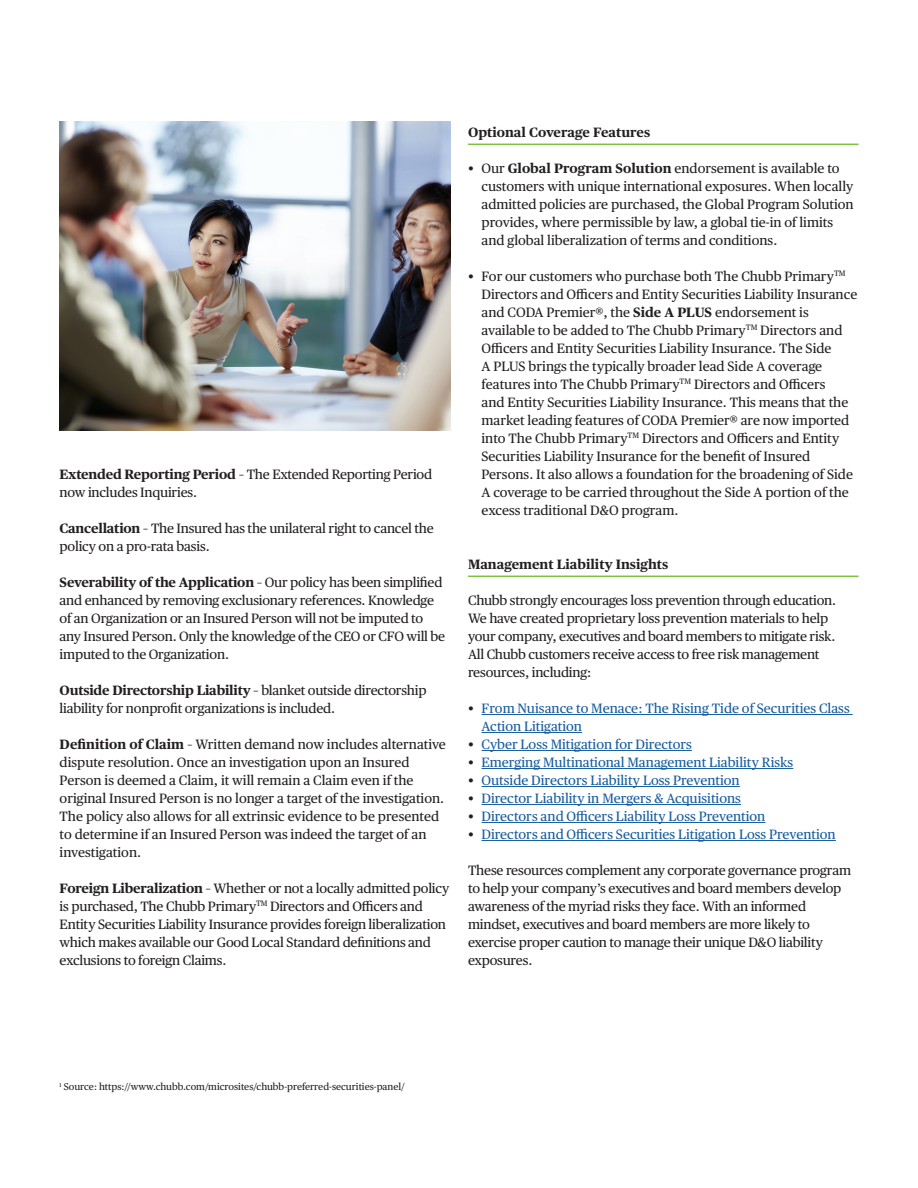
<style>
.page{position:relative;width:918px;height:1188px;background:#fff}
.page>*{position:absolute;margin:0;border:0;box-sizing:border-box;transform-origin:0 0}
.t1{font:13.5px/18px "Chubb Publico Text";letter-spacing:-.005em;color:#231f20}
.t2{font:13.5px/18px "Chubb Publico Text";color:#175d9e}
.t3{font:700 13.5px "Chubb Publico Text";color:#231f20}
.t4{font:9.75px "Chubb Publico Text";color:#231f20}
.s1{font-weight:700}
.s2{color:#231f20}
</style>
<div class="page">
<hr style="left:468px;top:144px;width:390px;height:1px;background:#7fc241">
<hr style="left:468px;top:576px;width:390px;height:1px;background:#7fc241">
<hr style="left:482px;top:714px;width:371px;height:1px;background:#175d9e">
<hr style="left:482px;top:732px;width:100px;height:1px;background:#175d9e">
<hr style="left:482px;top:750px;width:210px;height:1px;background:#175d9e">
<hr style="left:482px;top:768px;width:311px;height:1px;background:#175d9e">
<hr style="left:482px;top:786px;width:258px;height:1px;background:#175d9e">
<hr style="left:482px;top:804px;width:259px;height:1px;background:#175d9e">
<hr style="left:482px;top:822px;width:283px;height:1px;background:#175d9e">
<hr style="left:482px;top:840px;width:354px;height:1px;background:#175d9e">
<img style="left:60px;top:122px;width:390px;height:308px">
<p class="t1" style="left:60px;top:464px;width:374px"><span class="s1">Extended Reporting Period</span> – The Extended Reporting Period now includes Inquiries.</p>
<p class="t1" style="left:60px;top:518px;width:376px"><span class="s1">Cancellation</span> – The Insured has the unilateral right to cancel the policy on a pro-rata basis.</p>
<p class="t1" style="left:60px;top:572px;width:387px"><span class="s1">Severability of the Application</span> – Our policy has been simplified and enhanced by removing exclusionary references. Knowledge of an Organization or an Insured Person will not be imputed to any Insured Person. Only the knowledge of the CEO or CFO will be imputed to the Organization.</p>
<p class="t1" style="left:60px;top:680px;width:368px"><span class="s1">Outside Directorship Liability</span> – blanket outside directorship liability for nonprofit organizations is included.</p>
<p class="t1" style="left:60px;top:734px;width:388px"><span class="s1">Definition of Claim</span> – Written demand now includes alternative dispute resolution. Once an investigation upon an Insured Person is deemed a Claim, it will remain a Claim even if the original Insured Person is no longer a target of the investigation.<br>The policy also allows for all extrinsic evidence to be presented to determine if an Insured Person was indeed the target of an investigation.</p>
<p class="t1" style="left:60px;top:878px;width:391px"><span class="s1">Foreign Liberalization</span> – Whether or not a locally admitted policy is purchased, The Chubb Primary<sup>TM</sup> Directors and Officers and Entity Securities Liability Insurance provides foreign liberalization which makes available our Good Local Standard definitions and exclusions to foreign Claims.</p>
<p class="t3" style="left:468px;top:122px;width:184px">Optional Coverage Features</p>
<p class="t1" style="left:482px;top:158px;width:374px;text-indent:-14px">• Our <span class="s1">Global Program Solution</span> endorsement is available to customers with unique international exposures. When locally admitted policies are purchased, the Global Program Solution provides, where permissible by law, a global tie-in of limits and global liberalization of terms and conditions.</p>
<p class="t1" style="left:482px;top:266px;width:377px;text-indent:-13px">• For our customers who purchase both The Chubb Primary<sup>TM </sup>Directors and Officers and Entity Securities Liability Insurance and CODA Premier®, the <span class="s1">Side A PLUS</span> endorsement is available to be added to The Chubb Primary<sup>TM</sup> Directors and Officers and Entity Securities Liability Insurance. The Side<br>A PLUS brings the typically broader lead Side A coverage features into The Chubb Primary<sup>TM</sup> Directors and Officers<br>and Entity Securities Liability Insurance. This means that the market leading features of CODA Premier® are now imported into The Chubb Primary<sup>TM</sup> Directors and Officers and Entity Securities Liability Insurance for the benefit of Insured Persons. It also allows a foundation for the broadening of Side A coverage to be carried throughout the Side A portion of the excess traditional D&amp;O program.</p>
<p class="t3" style="left:468px;top:554px;width:202px">Management Liability Insights</p>
<p class="t1" style="left:468px;top:590px;width:370px">Chubb strongly encourages loss prevention through education.<br>We have created proprietary loss prevention materials to help your company, executives and board members to mitigate risk.<br>All Chubb customers receive access to free risk management resources, including:</p>
<p class="t2" style="left:482px;top:698px;width:370px;text-indent:-14px"><span class="s2">•</span> From Nuisance to Menace: The Rising Tide of Securities Class<br>Action Litigation</p>
<p class="t2" style="left:468px;top:734px;width:225px"><span class="s2">•</span> Cyber Loss Mitigation for Directors</p>
<p class="t2" style="left:468px;top:752px;width:327px"><span class="s2">•</span> Emerging Multinational Management Liability Risks</p>
<p class="t2" style="left:468px;top:770px;width:273px"><span class="s2">•</span> Outside Directors Liability Loss Prevention</p>
<p class="t2" style="left:468px;top:788px;width:275px"><span class="s2">•</span> Director Liability in Mergers &amp; Acquisitions</p>
<p class="t2" style="left:468px;top:806px;width:299px"><span class="s2">•</span> Directors and Officers Liability Loss Prevention</p>
<p class="t2" style="left:468px;top:824px;width:369px"><span class="s2">•</span> Directors and Officers Securities Litigation Loss Prevention</p>
<p class="t1" style="left:468px;top:860px;width:385px">These resources complement any corporate governance program to help your company’s executives and board members develop awareness of the myriad risks they face. With an informed mindset, executives and board members are more likely to exercise proper caution to manage their unique D&amp;O liability exposures.</p>
<p class="t4" style="left:60px;top:1079px;width:347px"><sup>1</sup> Source: https://www.chubb.com/microsites/chubb-preferred-securities-panel/</p>
</div>
